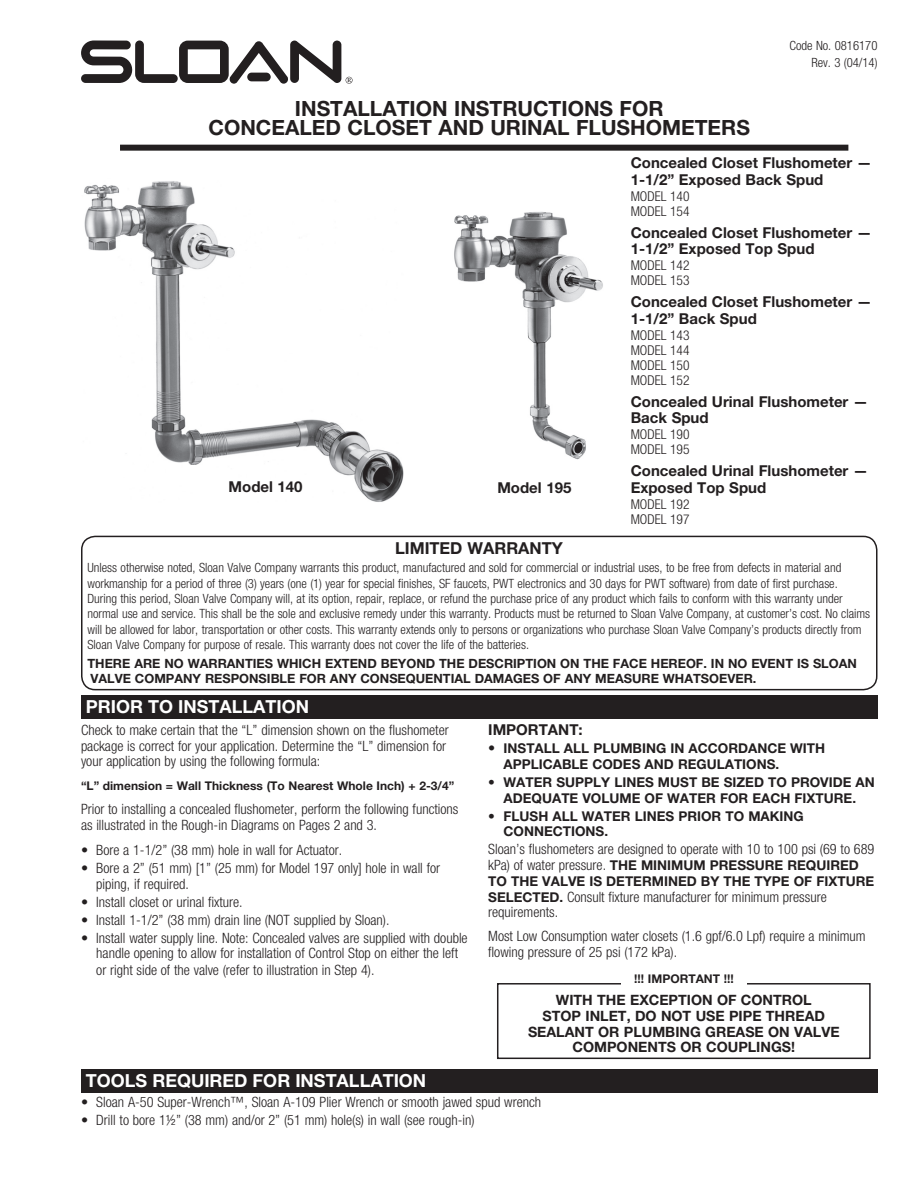
<style>
.page{position:relative;width:918px;height:1188px;background:#fff}
.page>*{position:absolute;margin:0;border:0;box-sizing:border-box;transform-origin:0 0}
.t1{font:700 21px/19.5px "Helvetica Neue LT Pro";color:#231f20;text-align:center}
.t2{font:700 18px "Helvetica Neue LT Pro";color:#fff}
.t3{font:700 16.5px "Helvetica Neue LT Pro";color:#231f20}
.t4{font:700 15px/16.5px "Helvetica Neue LT Pro";color:#231f20}
.t5{font:300 condensed 14.25px/15.8px "Helvetica Neue LT Std";color:#231f20}
.t6{font:700 14.25px/15.8px "Helvetica Neue LT Pro";color:#231f20;text-align:center}
.t7{font:700 13.5px/15.8px "Helvetica Neue LT Pro";color:#231f20}
.t8{font:300 condensed 13.5px/15px "Helvetica Neue LT Std";color:#231f20}
.t9{font:300 condensed 12.75px/15.3px "Helvetica Neue LT Std";color:#231f20;text-align:right}
.t10{font:700 12.75px/15.3px "Helvetica Neue LT Pro";color:#231f20}
.t11{font:700 12px "Helvetica Neue LT Pro";color:#231f20}
.s1{font-family:"Helvetica Neue LT Std";font-weight:300;font-stretch:condensed;font-size:14.25px}
.s2{font-family:"Helvetica Neue LT Pro";font-weight:700;font-stretch:normal;font-size:13.5px}
</style>
<div class="page">
<div style="left:120px;top:145px;width:728px;height:6px;background:#231f20"></div>
<svg style="left:81px;top:41px;width:272px;height:43px"></svg>
<div style="left:81px;top:536px;width:797px;height:154px;border:2px solid #231f20;border-radius:14px"></div>
<img style="left:84px;top:181px;width:320px;height:321px">
<img style="left:454px;top:211px;width:149px;height:248px">
<div style="left:81px;top:696px;width:797px;height:23px;background:#231f20"></div>
<div style="left:81px;top:1069px;width:797px;height:24px;background:#231f20"></div>
<div style="left:497px;top:983px;width:374px;height:76px;border:2px solid #231f20"></div>
<div style="left:621px;top:973px;width:126px;height:20px;background:#fff"></div>
<h1 class="t1" style="left:209px;top:98px;width:543px">INSTALLATION INSTRUCTIONS FOR<br>CONCEALED CLOSET AND URINAL FLUSHOMETERS</h1>
<p class="t9" style="left:790px;top:36px;width:90px;line-height:17.2px">Code No. 0816170<br>Rev. 3 (04/14)</p>
<p class="t4" style="left:229px;top:479px;width:76px">Model 140</p>
<p class="t4" style="left:497px;top:479px;width:76px">Model 195</p>
<p class="t4" style="left:631px;top:154px;width:243px">Concealed Closet Flushometer —<br>1-1/2” Exposed Back Spud</p>
<p class="t8" style="left:631px;top:188px;width:60px">MODEL 140<br>MODEL 154</p>
<p class="t4" style="left:631px;top:224px;width:243px">Concealed Closet Flushometer —<br>1-1/2” Exposed Top Spud</p>
<p class="t8" style="left:631px;top:258px;width:60px">MODEL 142<br>MODEL 153</p>
<p class="t4" style="left:631px;top:293px;width:243px">Concealed Closet Flushometer —<br>1-1/2” Back Spud</p>
<p class="t8" style="left:631px;top:327px;width:60px;text-align:justify">MODEL 143<br>MODEL 144<br>MODEL 150<br>MODEL 152</p>
<p class="t4" style="left:631px;top:393px;width:239px">Concealed Urinal Flushometer —<br>Back Spud</p>
<p class="t8" style="left:631px;top:427px;width:60px">MODEL 190<br>MODEL 195</p>
<p class="t4" style="left:631px;top:462px;width:239px">Concealed Urinal Flushometer —<br>Exposed Top Spud</p>
<p class="t8" style="left:631px;top:496px;width:60px">MODEL 192<br>MODEL 197</p>
<p class="t3" style="left:395px;top:538px;width:169px">LIMITED WARRANTY</p>
<p class="t9" style="left:87px;top:560px;width:784px;text-align:left">Unless otherwise noted, Sloan Valve Company warrants this product, manufactured and sold for commercial or industrial uses, to be free from defects in material and workmanship for a period of three (3) years (one (1) year for special finishes, SF faucets, PWT electronics and 30 days for PWT software) from date of first purchase.<br>During this period, Sloan Valve Company will, at its option, repair, replace, or refund the purchase price of any product which fails to conform with this warranty under normal use and service. This shall be the sole and exclusive remedy under this warranty. Products must be returned to Sloan Valve Company, at customer’s cost. No claims will be allowed for labor, transportation or other costs. This warranty extends only to persons or organizations who purchase Sloan Valve Company’s products directly from Sloan Valve Company for purpose of resale. This warranty does not cover the life of the batteries.</p>
<p class="t10" style="left:87px;top:655px;width:771px">THERE ARE NO WARRANTIES WHICH EXTEND BEYOND THE DESCRIPTION ON THE FACE HEREOF. IN NO EVENT IS SLOAN<br>VALVE COMPANY RESPONSIBLE FOR ANY CONSEQUENTIAL DAMAGES OF ANY MEASURE WHATSOEVER.</p>
<p class="t2" style="left:86px;top:696px;width:225px">PRIOR TO INSTALLATION</p>
<p class="t5" style="left:81px;top:722px;width:369px">Check to make certain that the “L” dimension shown on the flushometer package is correct for your application. Determine the “L” dimension for your application by using the following formula:</p>
<p class="t11" style="left:81px;top:779px;width:375px">“L” dimension = Wall Thickness (To Nearest Whole Inch) + 2-3/4”</p>
<p class="t5" style="left:81px;top:801px;width:379px">Prior to installing a concealed flushometer, perform the following functions as illustrated in the Rough-in Diagrams on Pages 2 and 3.</p>
<p class="t5" style="left:81px;top:842px;width:263px">• Bore a 1-1/2” (38 mm) hole in wall for Actuator.</p>
<p class="t5" style="left:96px;top:860px;width:345px;text-indent:-15px">• Bore a 2” (51 mm) [1” (25 mm) for Model 197 only] hole in wall for piping, if required.</p>
<p class="t5" style="left:81px;top:894px;width:163px">• Install closet or urinal fixture.</p>
<p class="t5" style="left:81px;top:912px;width:310px">• Install 1-1/2” (38 mm) drain line (NOT supplied by Sloan).</p>
<p class="t5" style="left:96px;top:930px;width:373px;text-indent:-15px">• Install water supply line. Note: Concealed valves are supplied with double handle opening to allow for installation of Control Stop on either the left or right side of the valve (refer to illustration in Step 4).</p>
<p class="t4" style="left:488px;top:721px;width:96px">IMPORTANT:</p>
<p class="t7" style="left:504px;top:740px;width:323px;text-indent:-15px"><span class="s1">•</span> INSTALL ALL PLUMBING IN ACCORDANCE WITH<br>APPLICABLE CODES AND REGULATIONS.</p>
<p class="t7" style="left:488px;top:774px;width:388px;text-align:center">• WATER SUPPLY LINES MUST BE SIZED TO PROVIDE AN<br>ADEQUATE VOLUME OF WATER FOR EACH FIXTURE.</p>
<p class="t7" style="left:504px;top:808px;width:302px;text-indent:-15px">• FLUSH ALL WATER LINES PRIOR TO MAKING<br>CONNECTIONS.</p>
<p class="t5" style="left:488px;top:841px;width:388px">Sloan’s flushometers are designed to operate with 10 to 100 psi (69 to 689</p>
<p class="t7" style="left:488px;top:857px;width:387px"><span class="s1">kPa) of water pressure.</span> THE MINIMUM PRESSURE REQUIRED<br>TO THE VALVE IS DETERMINED BY THE TYPE OF FIXTURE</p>
<p class="t5" style="left:488px;top:889px;width:340px"><span class="s2">SELECTED.</span> Consult fixture manufacturer for minimum pressure requirements.</p>
<p class="t5" style="left:488px;top:928px;width:379px">Most Low Consumption water closets (1.6 gpf/6.0 Lpf) require a minimum flowing pressure of 25 psi (172 kPa).</p>
<p class="t11" style="left:634px;top:971px;width:101px">!!! IMPORTANT !!!</p>
<p class="t6" style="left:528px;top:992px;width:313px">WITH THE EXCEPTION OF CONTROL<br>STOP INLET, DO NOT USE PIPE THREAD<br>SEALANT OR PLUMBING GREASE ON VALVE<br>COMPONENTS OR COUPLINGS!</p>
<p class="t2" style="left:86px;top:1069px;width:342px">TOOLS REQUIRED FOR INSTALLATION</p>
<p class="t5" style="left:81px;top:1094px;width:462px">• Sloan A-50 Super-Wrench™, Sloan A-109 Plier Wrench or smooth jawed spud wrench</p>
<p class="t5" style="left:81px;top:1112px;width:395px">• Drill to bore 1½” (38 mm) and/or 2” (51 mm) hole(s) in wall (see rough-in)</p>
</div>
